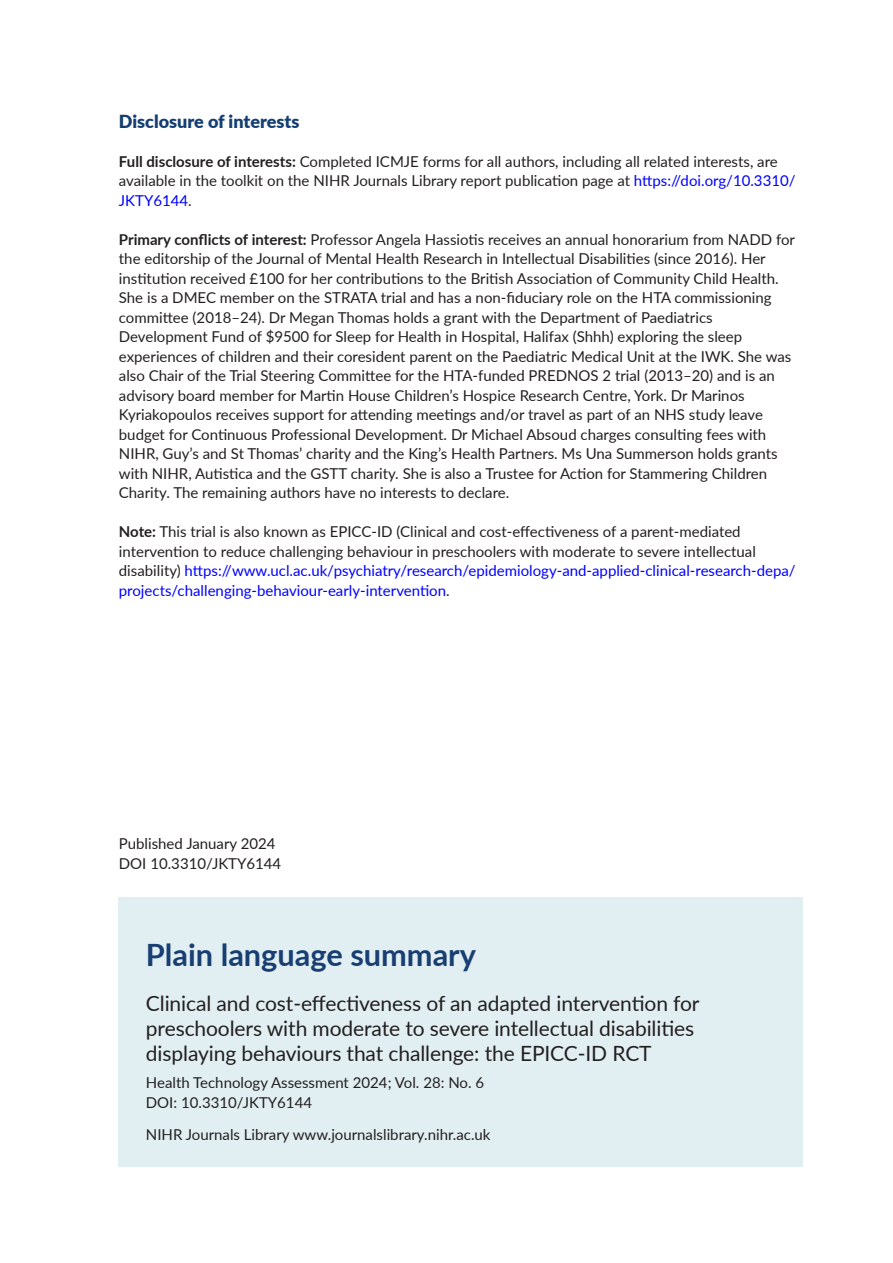
<style>
.page{position:relative;width:893px;height:1263px;background:#fff}
.page>*{position:absolute;margin:0;border:0;box-sizing:border-box;transform-origin:0 0}
.t1{font:700 30.75px "Lato";color:#193e72}
.t2{font:21px/25.2px "Lato";letter-spacing:-.005em;color:#231f20}
.t3{font:900 18px "Lato";color:#153f72}
.t4{font:15px/19.5px "Lato";color:#231f20}
.s1{font-weight:700}
.s2{color:#00f}
</style>
<div class="page">
<div style="left:119px;top:898px;width:684px;height:269px;background:#e1eff2"></div>
<p class="t3" style="left:119px;top:107px;width:182px">Disclosure of interests</p>
<p class="t4" style="left:119px;top:151px;width:678px"><span class="s1">Full disclosure of interests:</span> Completed ICMJE forms for all authors, including all related interests, are available in the toolkit on the NIHR Journals Library report publication page at <span class="s2">https://doi.org/10.3310/<br>JKTY6144</span>.</p>
<p class="t4" style="left:119px;top:229px;width:678px"><span class="s1">Primary conflicts of interest:</span> Professor Angela Hassiotis receives an annual honorarium from NADD for the editorship of the Journal of Mental Health Research in Intellectual Disabilities (since 2016). Her institution received £100 for her contributions to the British Association of Community Child Health.<br>She is a DMEC member on the STRATA trial and has a non-fiduciary role on the HTA commissioning committee (2018–24). Dr Megan Thomas holds a grant with the Department of Paediatrics Development Fund of $9500 for Sleep for Health in Hospital, Halifax (Shhh) exploring the sleep experiences of children and their coresident parent on the Paediatric Medical Unit at the IWK. She was also Chair of the Trial Steering Committee for the HTA-funded PREDNOS 2 trial (2013–20) and is an advisory board member for Martin House Children’s Hospice Research Centre, York. Dr Marinos Kyriakopoulos receives support for attending meetings and/or travel as part of an NHS study leave budget for Continuous Professional Development. Dr Michael Absoud charges consulting fees with NIHR, Guy’s and St Thomas’ charity and the King’s Health Partners. Ms Una Summerson holds grants with NIHR, Autistica and the GSTT charity. She is also a Trustee for Action for Stammering Children Charity. The remaining authors have no interests to declare.</p>
<p class="t4" style="left:119px;top:521px;width:678px"><span class="s1">Note:</span> This trial is also known as EPICC-ID (Clinical and cost-effectiveness of a parent-mediated intervention to reduce challenging behaviour in preschoolers with moderate to severe intellectual disability) <span class="s2">https://www.ucl.ac.uk/psychiatry/research/epidemiology-and-applied-clinical-research-depa/ projects/challenging-behaviour-early-intervention</span>.</p>
<p class="t4" style="left:119px;top:833px;width:164px">Published January 2024<br>DOI 10.3310/JKTY6144</p>
<h1 class="t1" style="left:146px;top:932px;width:332px">Plain language summary</h1>
<h2 class="t2" style="left:146px;top:990px;width:555px">Clinical and cost-effectiveness of an adapted intervention for preschoolers with moderate to severe intellectual disabilities displaying behaviours that challenge: the EPICC-ID RCT</h2>
<p class="t4" style="left:146px;top:1072px;width:340px">Health Technology Assessment 2024; Vol. 28: No. 6<br>DOI: 10.3310/JKTY6144</p>
<p class="t4" style="left:146px;top:1124px;width:346px">NIHR Journals Library www.journalslibrary.nihr.ac.uk</p>
</div>
